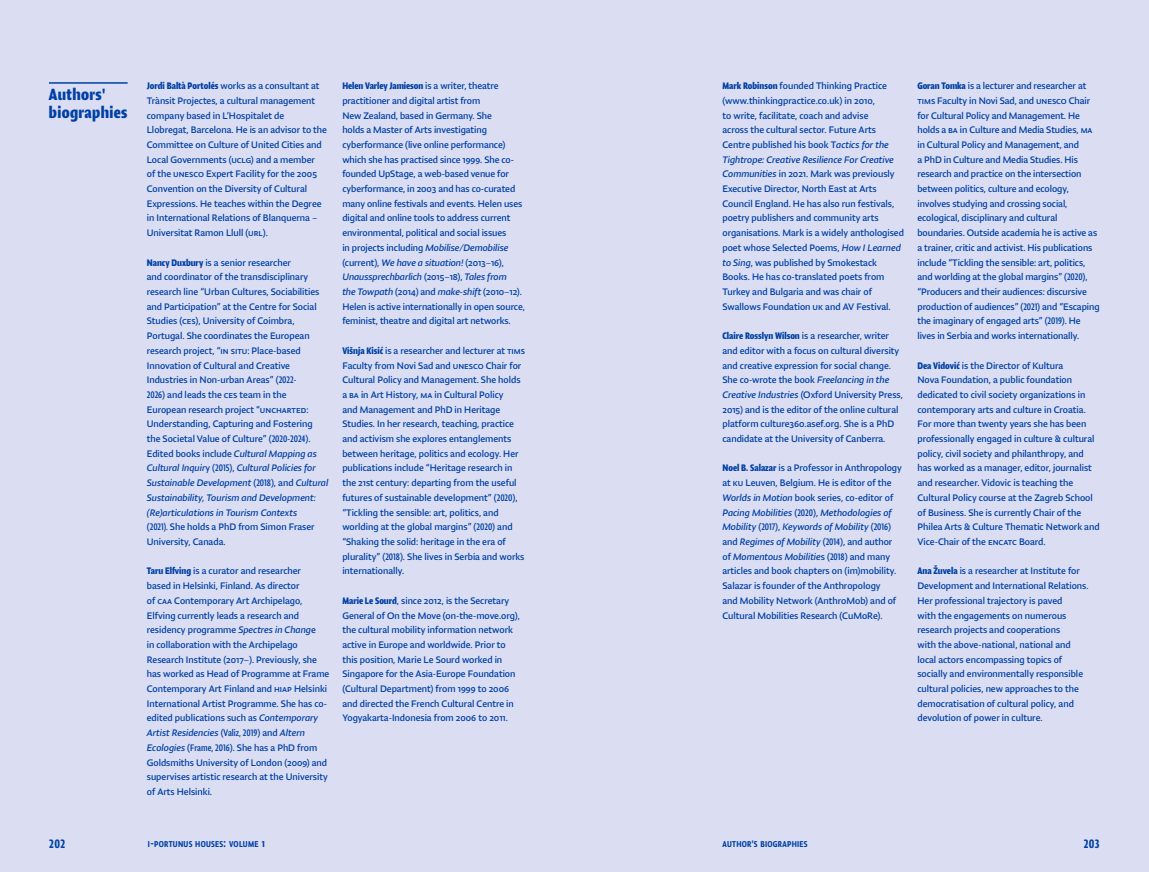
<style>
.page{position:relative;width:1149px;height:872px;background:#fff}
.page>*{position:absolute;margin:0;border:0;box-sizing:border-box;transform-origin:0 0}
.V1_NASLOVI_-_razina{font:18px/18px "Lumin Sans Cond Std Bld";letter-spacing:.02em;color:#0040a6}
.t1{font:500 13.5px "Lumin Sans Cond";letter-spacing:.025em;color:#0040a6}
.V1_-_TEKUĆI_TEKST{font:10.5px/14.7px "Lumin Sans Std";color:#0040a6}
.t2{font:500 9.45px "Lumin Sans Cond";letter-spacing:.03em;color:#0040a6}
.s1{font-family:"Lumin Sans Cond Std Bld"}
.s2{font-family:"Lumin Sans Cond"}
.s3{font-style:italic}
.s4{font-size:13.5px}
.s5{font-family:"Lumin Sans Cond Std Bld";font-weight:400;font-size:9.6px}
.s6{font-size:10.5px}
</style>
<div class="page">
<div style="left:0;top:0;width:1148px;height:872px;background:#dbdef2"></div>
<hr style="left:49px;top:82px;width:79px;height:2px;background:#0040a6">
<p class="V1_NASLOVI_-_razina" style="left:49px;top:85px;width:80px">Authors' biographies</p>
<p class="V1_-_TEKUĆI_TEKST" style="left:147px;top:78px;width:182px"><span class="s1">Jordi Baltà Portolés</span> works as a consultant at Trànsit Projectes, a cultural management company based in L’Hospitalet de Llobregat, Barcelona. He is an advisor to the Committee on Culture of United Cities and Local Governments (uclg) and a member<br>of the unesco Expert Facility for the 2005<br>Convention on the Diversity of Cultural Expressions. He teaches within the Degree in International Relations of Blanquerna – Universitat Ramon Llull (url).</p>
<p class="V1_-_TEKUĆI_TEKST" style="left:147px;top:255px;width:183px"><span class="s1">Nancy Duxbury</span> is a senior researcher<br>and coordinator of the transdisciplinary research line “Urban Cultures, Sociabilities and Participation” at the Centre for Social Studies (ces), University of Coimbra, Portugal. She coordinates the European research project, “in situ: Place-based Innovation of Cultural and Creative Industries in Non-urban Areas” (<span class="s2">2022-<br>2026</span>) and leads the ces team in the European research project “uncharted:<br>Understanding, Capturing and Fostering the Societal Value of Culture” (<span class="s2">2020-2024</span>).<br>Edited books include <span class="s3">Cultural Mapping as Cultural Inquir</span>y (<span class="s2">2015</span>), <span class="s3">Cultural Policies for Sustainable Development</span> (<span class="s2">2018</span>), and <span class="s3">Cultural Sustainability, Tourism and Development: (Re)articulations in Tourism Contexts<br></span>(<span class="s2">2021).</span> She holds a PhD from Simon Fraser University, Canada.</p>
<p class="V1_-_TEKUĆI_TEKST" style="left:147px;top:564px;width:184px"><span class="s1">Taru Elfving</span> is a curator and researcher<br>based in Helsinki, Finland. As director<br>of caa Contemporary Art Archipelago, Elfving currently leads a research and residency programme <span class="s3">Spectres in Chang</span>e<br>in collaboration with the Archipelago Research Institute (2017–). Previously, she has worked as Head of Programme at Frame Contemporary Art Finland and hiap Helsinki International Artist Programme. She has co&shy;edited publications such as <span class="s3">Contemporary Artist Residencies</span> (<span class="s2">Valiz, 2019</span>) and <span class="s3">Altern Ecologies</span> (<span class="s2">Frame, 2016</span>). She has a PhD from Goldsmiths University of London (2009) and supervises artistic research at the University of Arts Helsinki.</p>
<p class="V1_-_TEKUĆI_TEKST" style="left:342px;top:78px;width:184px"><span class="s1">Helen Varley Jamieson</span> is a writer, theatre practitioner and digital artist from<br>New Zealand, based in Germany. She<br>holds a Master of Arts investigating cyberformance (live online performance) which she has practised since 1999. She co&shy;founded UpStage, a web-based venue for cyberformance, in 2003 and has co-curated many online festivals and events. Helen uses digital and online tools to address current environmental, political and social issues<br>in projects including <span class="s3">Mobilise/Demobilise </span>(current), <span class="s3">We have a situation!</span> (2013–16), <span class="s3">Unaussprechbarlich</span> (2015–18), <span class="s3">Tales from<br>the Towpath</span> (2014) and <span class="s3">make-shift</span> (2010–12).<br>Helen is active internationally in open source, feminist, theatre and digital art networks.</p>
<p class="V1_-_TEKUĆI_TEKST" style="left:342px;top:343px;width:184px"><span class="s1">Višnja Kisić</span> is a researcher and lecturer at tims Faculty from Novi Sad and unesco Chair for Cultural Policy and Management. She holds a ba in Art History, ma in Cultural Policy<br>and Management and PhD in Heritage Studies. In her research, teaching, practice and activism she explores entanglements between heritage, politics and ecology. Her publications include “Heritage research in the 21st century: departing from the useful futures of sustainable development” (<span class="s2">2020</span>), “Tickling the sensible: art, politics, and worlding at the global margins” (<span class="s2">2020</span>) and “Shaking the solid: heritage in the era of plurality” (<span class="s2">2018</span>). She lives in Serbia and works internationally.</p>
<p class="V1_-_TEKUĆI_TEKST" style="left:342px;top:593px;width:179px"><span class="s1">Marie Le Sourd</span>, since 2012, is the Secretary General of On the Move (on-the-move.org), the cultural mobility information network active in Europe and worldwide. Prior to this position, Marie Le Sourd worked in Singapore for the Asia-Europe Foundation (Cultural Department) from 1999 to 2006 and directed the French Cultural Centre in Yogyakarta-Indonesia from 2006 to 2011.</p>
<p class="t1" style="left:49px;top:836px;width:17px">202</p>
<p class="t2" style="left:148px;top:838px;width:119px">I<span class="s4">-</span>PORTUNUS HOUSES<span class="s4">:</span> VOLUME <span class="s5">1</span></p>
<p class="V1_-_TEKUĆI_TEKST" style="left:722px;top:78px;width:183px"><span class="s1">Mark Robinson</span> founded Thinking Practice (www.thinkingpractice.co.uk) in 2010,<br>to write, facilitate, coach and advise<br>across the cultural sector. Future Arts Centre published his book T<span class="s3">actics for the Tightrope: Creative Resilience For Creative Communities</span> in 2021. Mark was previously Executive Director, North East at Arts Council England. He has also run festivals, poetry publishers and community arts organisations. Mark is a widely anthologised poet whose Selected Poems, <span class="s3">How I Learned to Sing</span>, was published by Smokestack Books. He has co-translated poets from Turkey and Bulgaria and was chair of Swallows Foundation uk and AV Festival.</p>
<p class="V1_-_TEKUĆI_TEKST" style="left:722px;top:328px;width:182px"><span class="s1">Claire Rosslyn Wilson</span> is a researcher, writer and editor with a focus on cultural diversity and creative expression for social change.<br>She co-wrote the book <span class="s3">Freelancing in the Creative Industries</span> (Oxford University Press, 2015) and is the editor of the online cultural platform culture360.asef.org. She is a PhD candidate at the University of Canberra.</p>
<p class="V1_-_TEKUĆI_TEKST" style="left:722px;top:461px;width:181px"><span class="s1">Noel B. Salazar</span> is a Professor in Anthropology at ku Leuven, Belgium. He is editor of the <span class="s3">Worlds in Motion</span> book series, co-editor of <span class="s3">Pacing Mobilities</span> (<span class="s2">2020</span>), <span class="s3">Methodologies of Mobility</span> (<span class="s2">2017</span>), <span class="s3">Keywords of Mobility</span> (<span class="s2">2016</span>) and <span class="s3">Regimes of Mobility</span> (<span class="s2">2014</span>), and author of <span class="s3">Momentous Mobilitie</span>s (<span class="s2">2018</span>) and many articles and book chapters on (im)mobility.<br>Salazar is founder of the Anthropology<br>and Mobility Network (AnthroMob) and of Cultural Mobilities Research (CuMoRe).</p>
<p class="V1_-_TEKUĆI_TEKST" style="left:917px;top:78px;width:184px"><span class="s1">Goran Tomka</span> is a lecturer and researcher at tims Faculty in Novi Sad, and unesco Chair for Cultural Policy and Management. He holds a ba in Culture and Media Studies, ma in Cultural Policy and Management, and<br>a PhD in Culture and Media Studies. His research and practice on the intersection between politics, culture and ecology, involves studying and crossing social, ecological, disciplinary and cultural boundaries. Outside academia he is active as a trainer, critic and activist. His publications include “Tickling the sensible: art, politics, and worlding at the global margins” (<span class="s2">2020</span>), “Producers and their audiences: discursive production of audiences” (<span class="s2">2021</span>) and “Escaping the imaginary of engaged arts” (<span class="s2">2019</span>). He lives in Serbia and works internationally.</p>
<p class="V1_-_TEKUĆI_TEKST" style="left:917px;top:358px;width:184px"><span class="s1">Dea Vidović</span> is the Director of Kultura<br>Nova Foundation, a public foundation dedicated to civil society organizations in contemporary arts and culture in Croatia.<br>For more than twenty years she has been professionally engaged in culture &amp; cultural policy, civil society and philanthropy, and has worked as a manager, editor, journalist and researcher. Vidovic is teaching the Cultural Policy course at the Zagreb School of Business. She is currently Chair of the Philea Arts &amp; Culture Thematic Network and Vice-Chair of the encatc Board.</p>
<p class="V1_-_TEKUĆI_TEKST" style="left:917px;top:564px;width:173px"><span class="s1">Ana Žuvela</span> is a researcher at Institute for Development and International Relations.<br>Her professional trajectory is paved<br>with the engagements on numerous research projects and cooperations<br>with the above-national, national and local actors encompassing topics of socially and environmentally responsible cultural policies, new approaches to the democratisation of cultural policy, and devolution of power in culture.</p>
<p class="t2" style="left:722px;top:838px;width:87px">AUTHOR<span class="s6">'</span>S BIOGRAPHIES</p>
<p class="t1" style="left:1083px;top:836px;width:17px">203</p>
</div>
